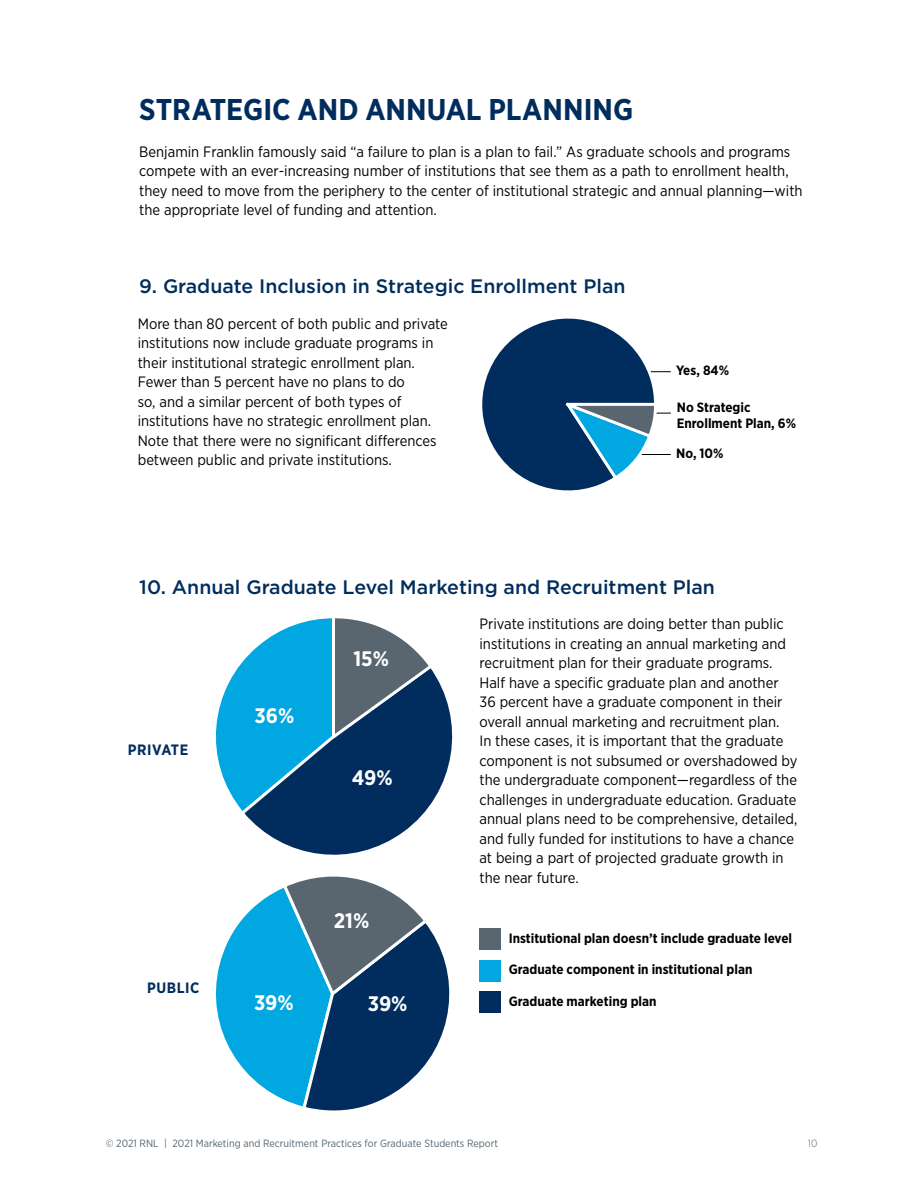
<style>
.page{position:relative;width:918px;height:1188px;background:#fff}
.page>*{position:absolute;margin:0;border:0;box-sizing:border-box;transform-origin:0 0}
.t1{font:700 30px "Gotham Narrow";color:#002d5d}
.t2{font:700 21px "Gotham Narrow";color:#fff}
.t3{font:500 19.5px "Gotham";color:#002d5d}
.t4{font:15px/19.5px "Gotham Narrow";color:#000}
.t5{font:700 15px "Gotham Narrow";letter-spacing:.04em;color:#002d5d}
.t6{font:700 13.5px/16.2px "Gotham Narrow";color:#000}
.t7{font:10.5px "Gotham Narrow";color:#596670}
.t8{font:300 10.5px "Gotham Narrow";color:#596670}
</style>
<div class="page">
<hr style="left:630px;top:454px;width:41px;height:1px;background:#000">
<hr style="left:630px;top:413px;width:41px;height:1px;background:#000">
<hr style="left:630px;top:371px;width:41px;height:1px;background:#000">
<svg style="left:482px;top:318px;width:177px;height:173px"></svg>
<svg style="left:215px;top:876px;width:235px;height:235px"></svg>
<svg style="left:248px;top:675px;width:205px;height:180px"></svg>
<svg style="left:216px;top:618px;width:219px;height:200px;background:#3480a7"></svg>
<div style="left:479px;top:928px;width:22px;height:22px;background:#596670"></div>
<div style="left:479px;top:960px;width:22px;height:22px;background:#00a7e1"></div>
<div style="left:479px;top:991px;width:22px;height:22px;background:#002d5d"></div>
<h1 class="t1" style="left:139px;top:90px;width:496px">STRATEGIC AND ANNUAL PLANNING</h1>
<p class="t4" style="left:139px;top:141px;width:665px">Benjamin Franklin famously said “a failure to plan is a plan to fail.” As graduate schools and programs compete with an ever-increasing number of institutions that see them as a path to enrollment health, they need to move from the periphery to the center of institutional strategic and annual planning—with the appropriate level of funding and attention.</p>
<h3 class="t3" style="left:139px;top:274px;width:488px">9. Graduate Inclusion in Strategic Enrollment Plan</h3>
<p class="t4" style="left:138px;top:313px;width:312px">More than 80 percent of both public and private institutions now include graduate programs in their institutional strategic enrollment plan.<br>Fewer than 5 percent have no plans to do<br>so, and a similar percent of both types of institutions have no strategic enrollment plan.<br>Note that there were no significant differences between public and private institutions.</p>
<p class="t6" style="left:676px;top:362px;width:55px">Yes, 84%</p>
<p class="t6" style="left:677px;top:399px;width:121px">No Strategic<br>Enrollment Plan, 6%</p>
<p class="t6" style="left:676px;top:445px;width:49px">No, 10%</p>
<h3 class="t3" style="left:139px;top:574px;width:577px">10. Annual Graduate Level Marketing and Recruitment Plan</h3>
<p class="t5" style="left:128px;top:740px;width:62px">PRIVATE</p>
<p class="t5" style="left:147px;top:978px;width:54px">PUBLIC</p>
<h2 class="t2" style="left:254px;top:702px;width:41px">36%</h2>
<h2 class="t2" style="left:353px;top:645px;width:37px">15%</h2>
<h2 class="t2" style="left:352px;top:765px;width:42px">49%</h2>
<h2 class="t2" style="left:254px;top:989px;width:41px">39%</h2>
<h2 class="t2" style="left:334px;top:907px;width:37px">21%</h2>
<h2 class="t2" style="left:368px;top:991px;width:41px">39%</h2>
<p class="t4" style="left:480px;top:614px;width:319px">Private institutions are doing better than public institutions in creating an annual marketing and recruitment plan for their graduate programs.<br>Half have a specific graduate plan and another 36 percent have a graduate component in their overall annual marketing and recruitment plan.<br>In these cases, it is important that the graduate component is not subsumed or overshadowed by the undergraduate component—regardless of the challenges in undergraduate education. Graduate annual plans need to be comprehensive, detailed, and fully funded for institutions to have a chance at being a part of projected graduate growth in the near future.</p>
<p class="t6" style="left:509px;top:930px;width:285px">Institutional plan doesn’t include graduate level</p>
<p class="t6" style="left:509px;top:961px;width:245px">Graduate component in institutional plan</p>
<p class="t6" style="left:509px;top:993px;width:149px">Graduate marketing plan</p>
<p class="t7" style="left:106px;top:1137px;width:394px">© 2021 RNL | 2021 Marketing and Recruitment Practices for Graduate Students Report</p>
<p class="t8" style="left:808px;top:1137px;width:11px">10</p>
</div>
